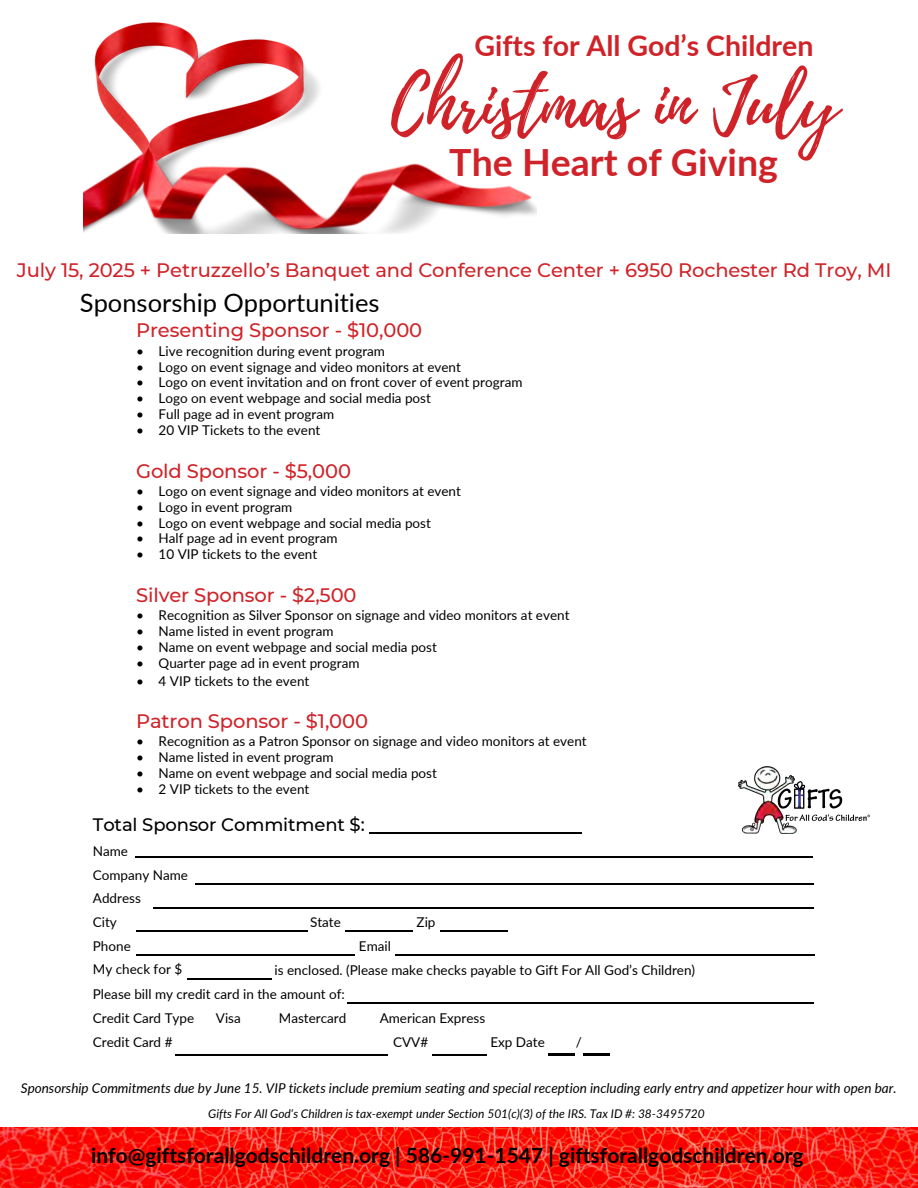
<style>
.page{position:relative;width:918px;height:1188px;background:#fff}
.page>*{position:absolute;margin:0;border:0;box-sizing:border-box;transform-origin:0 0}
.t1{font:72px "Playlist Script";color:#cf2329}
.t2{font:700 37.5px "Lato";color:#cf2329}
.t3{font:700 28.5px "Lato";color:#cf2329}
.t4{font:25.5px "Lato";color:#000}
.t5{font:700 21px "Lato";color:#000}
.t6{font:500 19.5px "Montserrat";letter-spacing:-.005em;color:#cf2329}
.t7{font:500 18px "Montserrat";letter-spacing:-.005em;color:#000}
.t8{font:13.5px/15.8px "Lato";color:#000}
.t9{font:italic 13.5px "Lato";color:#000}
.t10{font:italic 12px "Lato";color:#000}
</style>
<div class="page">
<hr style="left:136px;top:931px;width:172px;height:1px;background:#000">
<hr style="left:188px;top:978px;width:84px;height:2px;background:#000">
<hr style="left:136px;top:954px;width:218px;height:2px;background:#000">
<hr style="left:175px;top:1054px;width:213px;height:1px;background:#000">
<hr style="left:345px;top:931px;width:68px;height:1px;background:#000">
<hr style="left:432px;top:1054px;width:54px;height:1px;background:#000">
<hr style="left:440px;top:931px;width:68px;height:1px;background:#000">
<hr style="left:135px;top:857px;width:678px;height:1px;background:#000">
<hr style="left:153px;top:907px;width:661px;height:1px;background:#000">
<hr style="left:195px;top:883px;width:619px;height:2px;background:#000">
<hr style="left:347px;top:1002px;width:467px;height:1px;background:#000">
<hr style="left:395px;top:954px;width:419px;height:2px;background:#000">
<svg style="left:548px;top:1054px;width:26px;height:1px"></svg>
<svg style="left:583px;top:1054px;width:26px;height:1px"></svg>
<img style="left:0;top:1128px;width:918px;height:60px">
<hr style="left:369px;top:833px;width:213px;height:1px;background:#000">
<img style="left:738px;top:766px;width:132px;height:68px">
<img style="left:83px;top:23px;width:454px;height:210px">
<h6 class="t3" style="left:474px;top:28px;width:341px">Gifts for All God’s Children</h6>
<p class="t1" style="left:391px;top:53px;width:448px">Christmas in July</p>
<p class="t2" style="left:449px;top:139px;width:330px">The Heart of Giving</p>
<p class="t6" style="left:17px;top:258px;width:876px">July 15, 2025 + Petruzzello’s Banquet and Conference Center + 6950 Rochester Rd Troy, MI</p>
<p class="t4" style="left:80px;top:287px;width:301px">Sponsorship Opportunities</p>
<p class="t6" style="left:136px;top:319px;width:288px">Presenting Sponsor - $10,000</p>
<h2 class="t8" style="left:136px;top:343px;width:9px;text-align:justify">• • • • • •</h2>
<p class="t8" style="left:159px;top:343px;width:228px">Live recognition during event program</p>
<p class="t8" style="left:159px;top:358px;width:304px">Logo on event signage and video monitors at event</p>
<h5 class="t8" style="left:159px;top:374px;width:365px">Logo on event invitation and on front cover of event program<br>Logo on event webpage and social media post</h5>
<p class="t8" style="left:159px;top:406px;width:177px">Full page ad in event program</p>
<p class="t8" style="left:159px;top:421px;width:163px">20 VIP Tickets to the event</p>
<p class="t6" style="left:136px;top:459px;width:216px">Gold Sponsor - $5,000</p>
<h5 class="t8" style="left:136px;top:483px;width:9px;text-align:justify">• • • • •</h5>
<h5 class="t8" style="left:159px;top:483px;width:304px">Logo on event signage and video monitors at event</h5>
<p class="t8" style="left:159px;top:499px;width:135px">Logo in event program</p>
<p class="t8" style="left:159px;top:515px;width:274px">Logo on event webpage and social media post</p>
<p class="t8" style="left:159px;top:530px;width:181px">Half page ad in event program</p>
<p class="t8" style="left:159px;top:546px;width:160px">10 VIP tickets to the event</p>
<p class="t6" style="left:136px;top:583px;width:222px">Silver Sponsor - $2,500</p>
<p class="t8" style="left:136px;top:607px;width:9px;text-align:justify">• • • •</p>
<p class="t8" style="left:136px;top:673px;width:9px">•</p>
<p class="t8" style="left:159px;top:607px;width:412px">Recognition as Silver Sponsor on signage and video monitors at event Name listed in event program<br>Name on event webpage and social media post<br>Quarter page ad in event program</p>
<p class="t8" style="left:159px;top:673px;width:152px">4 VIP tickets to the event</p>
<p class="t6" style="left:136px;top:709px;width:234px">Patron Sponsor - $1,000</p>
<h4 class="t8" style="left:136px;top:733px;width:9px;text-align:justify">• • • •</h4>
<h5 class="t8" style="left:159px;top:733px;width:430px">Recognition as a Patron Sponsor on signage and video monitors at event Name listed in event program<br>Name on event webpage and social media post<br>2 VIP tickets to the event</h5>
<h3 class="t7" style="left:93px;top:814px;width:273px">Total Sponsor Commitment $:</h3>
<h1 class="t8" style="left:93px;top:839px;width:97px;line-height:23.7px">Name<br>Company Name<br>Address<br>City<br>Phone<br>My check for $</h1>
<p class="t8" style="left:310px;top:914px;width:32px">State</p>
<p class="t8" style="left:417px;top:914px;width:20px">Zip</p>
<p class="t8" style="left:359px;top:938px;width:34px">Email</p>
<h5 class="t8" style="left:275px;top:962px;width:422px">is enclosed. (Please make checks payable to Gift For All God’s Children)</h5>
<p class="t8" style="left:93px;top:986px;width:254px">Please bill my credit card in the amount of:</p>
<p class="t8" style="left:93px;top:1006px;width:103px;line-height:23.7px">Credit Card Type<br>Credit Card #</p>
<p class="t8" style="left:216px;top:1010px;width:26px">Visa</p>
<p class="t8" style="left:279px;top:1010px;width:69px">Mastercard</p>
<p class="t8" style="left:380px;top:1010px;width:107px">American Express</p>
<p class="t8" style="left:393px;top:1034px;width:37px">CVV#</p>
<p class="t8" style="left:490px;top:1034px;width:56px">Exp Date</p>
<p class="t8" style="left:576px;top:1034px;width:8px">/</p>
<p class="t9" style="left:21px;top:1080px;width:877px">Sponsorship Commitments due by June 15. VIP tickets include premium seating and special reception including early entry and appetizer hour with open bar.</p>
<p class="t10" style="left:208px;top:1106px;width:498px">Gifts For All God‘s Children is tax-exempt under Section 501(c)(3) of the IRS. Tax ID #: 38-3495720</p>
<p class="t5" style="left:91px;top:1143px;width:714px">info@giftsforallgodschildren.org | 586-991-1547 | giftsforallgodschildren.org</p>
</div>
